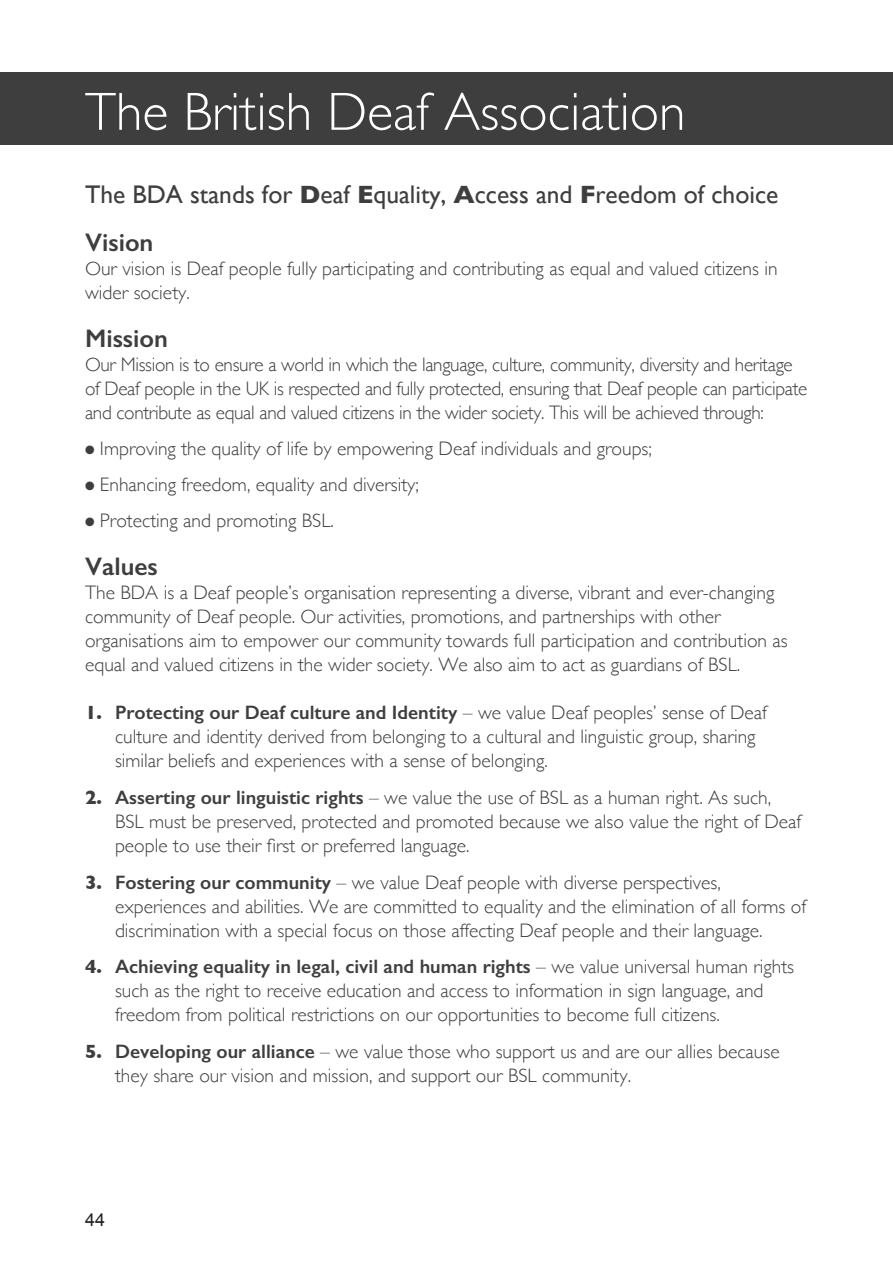
<style>
.page{position:relative;width:893px;height:1263px;background:#fff}
.page>*{position:absolute;margin:0;border:0;box-sizing:border-box;transform-origin:0 0}
.t1{font:300 54px "Gill Sans";color:#fff}
.t2{font:25.5px/48px "Gill Sans";color:#3e3e3f}
.t3{font:600 25.5px "Gill Sans";color:#3e3e3f}
.t4{font:300 19.5px/24px "Gill Sans";color:#3e3e3f}
.t5{font:18px "Arial";color:#231f20}
.s1{font-weight:700}
.s2{font-weight:600}
</style>
<div class="page">
<div style="left:0;top:72px;width:893px;height:73px;background:#3e3e3f"></div>
<h1 class="t1" style="left:85px;top:70px;width:602px">The British Deaf Association</h1>
<h2 class="t2" style="left:85px;top:170px;width:695px">The BDA stands for <span class="s1">D</span>eaf <span class="s1">E</span>quality, <span class="s1">A</span>ccess and <span class="s1">F</span>reedom of choice<br><span class="s2">Vision</span></h2>
<p class="t4" style="left:85px;top:256px;width:694px">Our vision is Deaf people fully participating and contributing as equal and valued citizens in wider society.</p>
<h2 class="t3" style="left:85px;top:323px;width:84px">Mission</h2>
<p class="t4" style="left:85px;top:352px;width:724px">Our Mission is to ensure a world in which the language, culture, community, diversity and heritage of Deaf people in the UK is respected and fully protected, ensuring that Deaf people can participate and contribute as equal and valued citizens in the wider society. This will be achieved through:</p>
<p class="t4" style="left:85px;top:436px;width:568px">● Improving the quality of life by empowering Deaf individuals and groups;</p>
<p class="t4" style="left:85px;top:472px;width:335px">● Enhancing freedom, equality and diversity;</p>
<p class="t4" style="left:85px;top:508px;width:250px">● Protecting and promoting BSL.</p>
<h2 class="t3" style="left:85px;top:551px;width:74px">Values</h2>
<p class="t4" style="left:85px;top:580px;width:704px">The BDA is a Deaf people’s organisation representing a diverse, vibrant and ever-changing community of Deaf people. Our activities, promotions, and partnerships with other organisations aim to empower our community towards full participation and contribution as equal and valued citizens in the wider society. We also aim to act as guardians of BSL.</p>
<p class="t4" style="left:115px;top:700px;width:653px;text-indent:-30px"><span class="s1">1.</span> <span class="s2">Protecting our Deaf culture and Identity</span> – we value Deaf peoples’ sense of Deaf culture and identity derived from belonging to a cultural and linguistic group, sharing similar beliefs and experiences with a sense of belonging.</p>
<p class="t4" style="left:115px;top:784px;width:688px;text-indent:-30px"><span class="s1">2.</span> <span class="s2">Asserting our linguistic rights</span> – we value the use of BSL as a human right. As such,<br>BSL must be preserved, protected and promoted because we also value the right of Deaf people to use their first or preferred language.</p>
<p class="t4" style="left:115px;top:869px;width:693px;text-indent:-30px"><span class="s1">3.</span> <span class="s2">Fostering our community</span> – we value Deaf people with diverse perspectives, experiences and abilities. We are committed to equality and the elimination of all forms of discrimination with a special focus on those affecting Deaf people and their language.</p>
<p class="t4" style="left:115px;top:954px;width:681px;text-indent:-30px"><span class="s1">4.</span> <span class="s2">Achieving equality in legal, civil and human rights</span> – we value universal human rights such as the right to receive education and access to information in sign language, and freedom from political restrictions on our opportunities to become full citizens.</p>
<p class="t4" style="left:115px;top:1039px;width:666px;text-indent:-30px"><span class="s1">5.</span> <span class="s2">Developing our alliance</span> – we value those who support us and are our allies because they share our vision and mission, and support our BSL community.</p>
<p class="t5" style="left:85px;top:1208px;width:22px">44</p>
</div>
